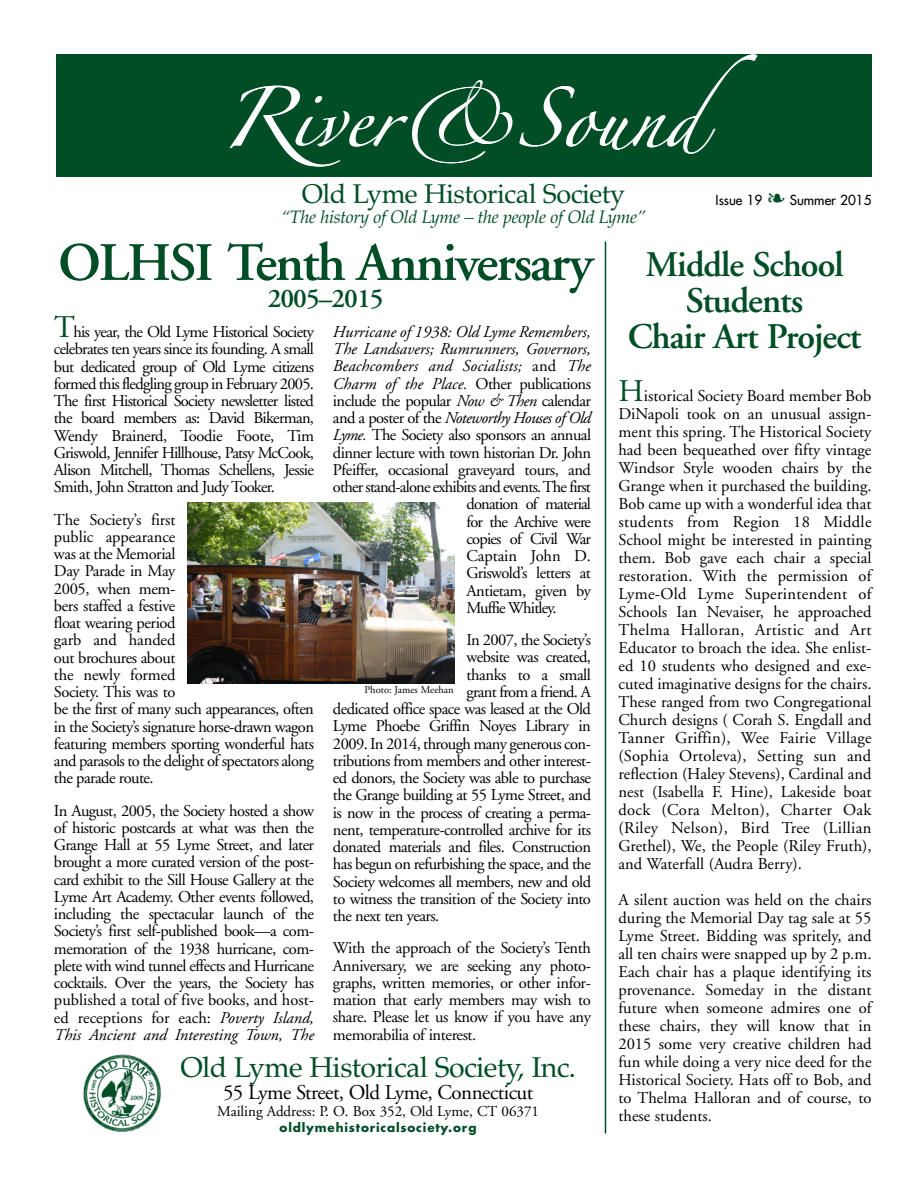
<style>
.page{position:relative;width:918px;height:1188px;background:#fff}
.page>*{position:absolute;margin:0;border:0;box-sizing:border-box;transform-origin:0 0}
.t1{font:600 54px "Adobe Garamond";letter-spacing:-.035em;color:#004d26}
.t2{font:54px "Zapfino";color:#fff}
.t3{font:600 36px/36px "Adobe Garamond";letter-spacing:-.025em;color:#004d26;text-align:center}
.t4{font:28.5px "Palatino";letter-spacing:-.02em;color:#004d26}
.t5{font:27px "Palatino";letter-spacing:-.02em;color:#004d26}
.t6{font:600 27px "Adobe Garamond";letter-spacing:-.035em;color:#004d26}
.t7{font:21px "Adobe Garamond";letter-spacing:-.025em;color:#000}
.t8{font:italic 18px "Palatino";letter-spacing:-.02em;color:#004d26}
.t9{font:16.5px/17.2px "Adobe Garamond";letter-spacing:-.035em;color:#000;text-align:justify}
.t10{font:italic 16.5px "Adobe Garamond";color:#000}
.t11{font:italic 16.5px "Adobe Garamond";letter-spacing:-.035em;color:#000}
.t12{font:16.5px "Adobe Garamond";letter-spacing:-.005em;color:#000}
.t13{font:15px "Adobe Garamond";color:#000}
.t14{font:500 13.5px "Futura Std";color:#000}
.t15{font:700 12px "Futura Std";letter-spacing:.07em;color:#004d26}
.t16{font:10.5px "Adobe Garamond";color:#000}
.s1{font-family:"Zingbats SW";font-weight:400;font-size:27px;color:#004d26}
.s2{font-size:31.5px;color:#004d26}
.s3{font-style:italic}
.s4{font-style:normal}
</style>
<div class="page">
<div style="left:56px;top:54px;width:815px;height:123px;background:#004d26"></div>
<img style="left:83px;top:1054px;width:78px;height:78px">
<hr style="left:605px;top:242px;width:1px;height:891px;background:#004d26">
<img style="left:187px;top:503px;width:267px;height:181px">
<h1 class="t2" style="left:221px;top:95px;width:538px">River&amp;Sound</h1>
<h3 class="t5" style="left:302px;top:178px;width:325px">Old Lyme Historical Society</h3>
<p class="t8" style="left:281px;top:206px;width:366px">“The history of Old Lyme – the people of Old Lyme”</p>
<p class="t14" style="left:716px;top:193px;width:157px">Issue 19 <span class="s1">ß</span> Summer 2015</p>
<h1 class="t1" style="left:58px;top:241px;width:536px">OLHSI Tenth Anniversary</h1>
<h3 class="t6" style="left:268px;top:288px;width:117px">2005–2015</h3>
<p class="t9" style="left:54px;top:325px;width:262px"><span class="s2">T</span>his year, the Old Lyme Historical Society celebrates ten years since its founding. A small but dedicated group of Old Lyme citizens formed this fledgling group in February 2005.<br>The first Historical Society newsletter listed the board members as: David Bikerman, Wendy Brainerd, Toodie Foote, Tim Griswold, Jennifer Hillhouse, Patsy McCook, Alison Mitchell, Thomas Schellens, Jessie Smith, John Stratton and Judy Tooker.</p>
<p class="t9" style="left:54px;top:512px;width:262px;text-align:left">The Society’s first<br>public appearance<br>was at the Memorial<br>Day Parade in May<br>2005, when mem-<br>bers staffed a festive<br>float wearing period<br>garb and handed<br>out brochures about<br>the newly formed<br>Society. This was to<br>be the first of many such appearances, often in the Society’s signature horse-drawn wagon featuring members sporting wonderful hats and parasols to the delight of spectators along the parade route.</p>
<p class="t9" style="left:54px;top:803px;width:262px">In August, 2005, the Society hosted a show of historic postcards at what was then the Grange Hall at 55 Lyme Street, and later brought a more curated version of the post&shy;card exhibit to the Sill House Gallery at the Lyme Art Academy. Other events followed, including the spectacular launch of the Society’s first self-published book—a com&shy;memoration of the 1938 hurricane, com&shy;plete with wind tunnel effects and Hurricane cocktails. Over the years, the Society has published a total of five books, and host&shy;ed receptions for each: <span class="s3">Poverty Island, This Ancient and Interesting Town, The</span></p>
<p class="t10" style="left:333px;top:325px;width:260px">Hurricane of 1938: Old Lyme Remembers,</p>
<p class="t10" style="left:333px;top:342px;width:260px">The Landsavers; Rumrunners, Governors,</p>
<p class="t10" style="left:333px;top:360px;width:260px">Beachcombers and Socialists; <span class="s4">and</span> The</p>
<p class="t9" style="left:333px;top:376px;width:260px"><span class="s3">Charm of the Place.</span> Other publications</p>
<p class="t9" style="left:333px;top:393px;width:259px">include the popular <span class="s3">Now &amp; Then</span> calendar</p>
<p class="t11" style="left:333px;top:411px;width:260px"><span class="s4">and a poster of the</span> Noteworthy Houses of Old</p>
<p class="t9" style="left:333px;top:428px;width:260px"><span class="s3">Lyme.</span> The Society also sponsors an annual</p>
<p class="t9" style="left:333px;top:445px;width:260px">dinner lecture with town historian Dr. John</p>
<p class="t9" style="left:333px;top:462px;width:260px">Pfeiffer, occasional graveyard tours, and</p>
<p class="t9" style="left:333px;top:480px;width:260px">other stand-alone exhibits and events. The first</p>
<p class="t9" style="left:466px;top:497px;width:126px">donation of material</p>
<p class="t9" style="left:466px;top:514px;width:126px">for the Archive were</p>
<p class="t9" style="left:466px;top:531px;width:126px">copies of Civil War</p>
<p class="t12" style="left:466px;top:549px;width:126px">Captain John D.</p>
<p class="t9" style="left:466px;top:566px;width:126px">Griswold’s letters at</p>
<p class="t9" style="left:466px;top:583px;width:126px">Antietam, given by</p>
<p class="t9" style="left:466px;top:600px;width:92px">Muffie Whitley.</p>
<p class="t9" style="left:466px;top:633px;width:126px">In 2007, the Society’s</p>
<p class="t9" style="left:466px;top:650px;width:126px">website was created,</p>
<p class="t9" style="left:466px;top:667px;width:126px">thanks to a small</p>
<p class="t9" style="left:466px;top:684px;width:126px">grant from a friend. A</p>
<p class="t9" style="left:333px;top:702px;width:260px">dedicated office space was leased at the Old</p>
<p class="t9" style="left:333px;top:719px;width:259px">Lyme Phoebe Griffin Noyes Library in</p>
<p class="t9" style="left:333px;top:736px;width:260px">2009. In 2014, through many generous con-</p>
<p class="t9" style="left:333px;top:753px;width:260px">tributions from members and other interest-</p>
<p class="t9" style="left:333px;top:771px;width:260px">ed donors, the Society was able to purchase</p>
<p class="t9" style="left:333px;top:788px;width:260px">the Grange building at 55 Lyme Street, and</p>
<p class="t9" style="left:333px;top:805px;width:260px">is now in the process of creating a perma-</p>
<p class="t9" style="left:333px;top:822px;width:260px">nent, temperature-controlled archive for its</p>
<p class="t9" style="left:333px;top:840px;width:260px">donated materials and files. Construction</p>
<p class="t9" style="left:333px;top:857px;width:260px">has begun on refurbishing the space, and the</p>
<p class="t9" style="left:333px;top:874px;width:260px">Society welcomes all members, new and old</p>
<p class="t9" style="left:333px;top:891px;width:260px">to witness the transition of the Society into</p>
<p class="t9" style="left:333px;top:909px;width:108px">the next ten years.</p>
<p class="t9" style="left:333px;top:941px;width:260px">With the approach of the Society’s Tenth Anniversary, we are seeking any photo&shy;graphs, written memories, or other infor&shy;mation that early members may wish to share. Please let us know if you have any memorabilia of interest.</p>
<p class="t16" style="left:365px;top:686px;width:91px">Photo: James Meehan</p>
<h3 class="t4" style="left:180px;top:1050px;width:397px">Old Lyme Historical Society, Inc.</h3>
<p class="t7" style="left:223px;top:1084px;width:312px">55 Lyme Street, Old Lyme, Connecticut</p>
<p class="t13" style="left:217px;top:1105px;width:323px">Mailing Address: P. O. Box 352, Old Lyme, CT 06371</p>
<p class="t15" style="left:280px;top:1122px;width:198px">oldlymehistoricalsociety.org</p>
<h2 class="t3" style="left:628px;top:250px;width:235px">Middle School<br>Students<br>Chair Art Project</h2>
<p class="t9" style="left:618px;top:388px;width:255px;line-height:18px"><span class="s2">H</span>istorical Society Board member Bob DiNapoli took on an unusual assign&shy;ment this spring. The Historical Society had been bequeathed over fifty vintage Windsor Style wooden chairs by the Grange when it purchased the building.<br>Bob came up with a wonderful idea that students from Region 18 Middle School might be interested in painting them. Bob gave each chair a special restoration. With the permission of Lyme-Old Lyme Superintendent of Schools Ian Nevaiser, he approached Thelma Halloran, Artistic and Art Educator to broach the idea. She enlist&shy;ed 10 students who designed and exe&shy;cuted imaginative designs for the chairs.<br>These ranged from two Congregational Church designs ( Corah S. Engdall and Tanner Griffin), Wee Fairie Village (Sophia Ortoleva), Setting sun and reflection (Haley Stevens), Cardinal and nest (Isabella F. Hine), Lakeside boat dock (Cora Melton), Charter Oak (Riley Nelson), Bird Tree (Lillian Grethel), We, the People (Riley Fruth), and Waterfall (Audra Berry).</p>
<p class="t9" style="left:618px;top:892px;width:255px;line-height:18px">A silent auction was held on the chairs during the Memorial Day tag sale at 55<br>Lyme Street. Bidding was spritely, and all ten chairs were snapped up by 2 p.m.<br>Each chair has a plaque identifying its provenance. Someday in the distant future when someone admires one of these chairs, they will know that in 2015 some very creative children had fun while doing a very nice deed for the Historical Society. Hats off to Bob, and to Thelma Halloran and of course, to these students.</p>
</div>
